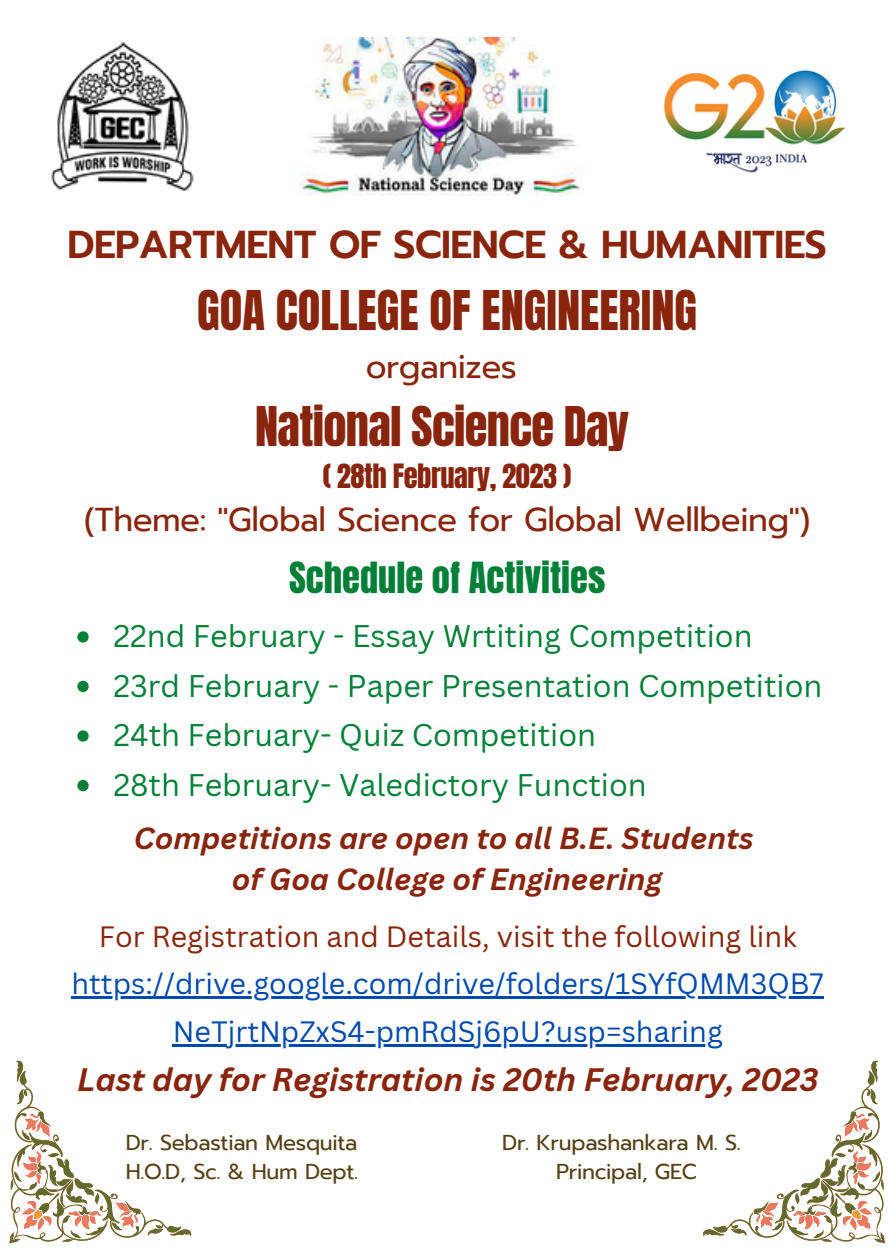
<style>
.page{position:relative;width:894px;height:1258px;background:#fff}
.page>*{position:absolute;margin:0;border:0;box-sizing:border-box;transform-origin:0 0}
.t1{font:46.5px "Anton";color:#89250d}
.t2{font:600 38.7px "Prompt";letter-spacing:-.015em;color:#89250d}
.t3{font:36.6px "Anton";color:#008037}
.t4{font:33px "Prompt";letter-spacing:-.015em;color:#89250d}
.t5{font:italic 700 31.5px "Canva Sans";color:#89250d}
.t6{font:30.6px/49.5px "Canva Sans";color:#008037}
.t7{font:italic 700 29.7px/40.5px "Canva Sans";color:#89250d;text-align:center}
.t8{font:28.5px/47.4px "Canva Sans";color:#004aad;text-align:center}
.t9{font:28.5px "Canva Sans";color:#89250d}
.t10{font:28.5px "Anton";letter-spacing:-.015em;color:#89250d}
.t11{font:21.6px "Prompt";letter-spacing:-.015em;color:#544013}
</style>
<div class="page">
<svg style="left:9px;top:1061px;width:182px;height:182px"></svg>
<img style="left:51px;top:42px;width:143px;height:149px">
<svg style="left:703px;top:1061px;width:181px;height:182px"></svg>
<img style="left:664px;top:70px;width:182px;height:103px">
<img style="left:300px;top:38px;width:284px;height:157px">
<svg style="left:77px;top:631px;width:12px;height:11px"></svg>
<svg style="left:77px;top:681px;width:12px;height:11px"></svg>
<svg style="left:77px;top:730px;width:12px;height:11px"></svg>
<svg style="left:77px;top:780px;width:12px;height:11px"></svg>
<hr style="left:71px;top:996px;width:753px;height:3px;background:#004aad">
<hr style="left:173px;top:1044px;width:549px;height:2px;background:#004aad">
<p class="t2" style="left:67px;top:216px;width:760px">DEPARTMENT OF SCIENCE &amp; HUMANITIES</p>
<h1 class="t1" style="left:197px;top:277px;width:501px">GOA COLLEGE OF ENGINEERING</h1>
<p class="t4" style="left:365px;top:342px;width:153px">organizes</p>
<h1 class="t1" style="left:255px;top:393px;width:375px">National Science Day</h1>
<p class="t10" style="left:323px;top:456px;width:250px">( 28th February, 2023 )</p>
<p class="t4" style="left:84px;top:495px;width:727px">(Theme: "Global Science for Global Wellbeing")</p>
<p class="t3" style="left:289px;top:551px;width:318px">Schedule of Activities</p>
<p class="t6" style="left:113px;top:610px;width:710px">22nd February - Essay Wrtiting Competition 23rd February - Paper Presentation Competition 24th February- Quiz Competition<br>28th February- Valedictory Function</p>
<p class="t7" style="left:134px;top:817px;width:620px">Competitions are open to all B.E. Students of Goa College of Engineering</p>
<p class="t9" style="left:99px;top:916px;width:699px">For Registration and Details, visit the following link</p>
<p class="t8" style="left:71px;top:959px;width:753px">https://drive.google.com/drive/folders/1SYfQMM3QB7<br>NeTjrtNpZxS4-pmRdSj6pU?usp=sharing</p>
<p class="t5" style="left:77px;top:1057px;width:742px">Last day for Registration is 20th February, 2023</p>
<p class="t11" style="left:126px;top:1127px;width:233px">Dr. Sebastian Mesquita</p>
<p class="t11" style="left:502px;top:1127px;width:240px">Dr. Krupashankara M. S.</p>
<p class="t11" style="left:126px;top:1155px;width:234px">H.O.D, Sc. &amp; Hum Dept.</p>
<p class="t11" style="left:556px;top:1155px;width:142px">Principal, GEC</p>
</div>
